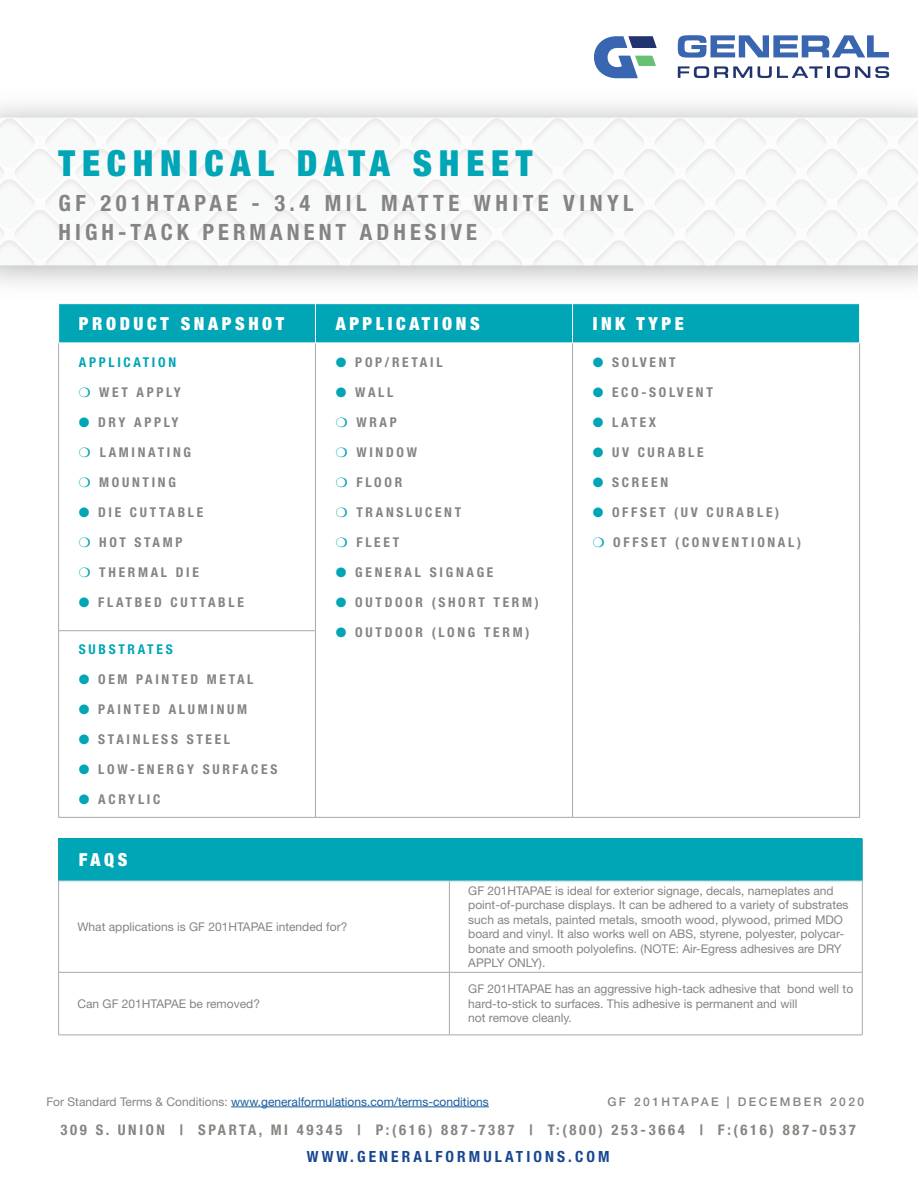
<style>
.page{position:relative;width:918px;height:1188px;background:#fff}
.page>*{position:absolute;margin:0;border:0;box-sizing:border-box;transform-origin:0 0}
.t1{font:900 condensed 36px "Helvetica Neue LT Std";letter-spacing:.19em;color:#00a5b6}
.t2{font:700 condensed 22.5px "Helvetica Neue LT Std";letter-spacing:.2em;color:#858483}
.t3{font:700 condensed 22.5px "Helvetica Neue LT Std";letter-spacing:.18em;color:#858483}
.t4{font:900 condensed 18px "Helvetica Neue LT Std";letter-spacing:.2em;color:#fff}
.t5{font:700 condensed 15.45px "Helvetica Neue LT Std";letter-spacing:.2em;color:#174791}
.t6{font:700 condensed 14.7px "Helvetica Neue LT Std";letter-spacing:.18em;color:#858582}
.t7{font:700 condensed 13.5px "Helvetica Neue LT Std";letter-spacing:.2em;color:#858483}
.t8{font:700 condensed 13.5px "Helvetica Neue LT Std";letter-spacing:.2em;color:#00a5b6}
.Table_Text{font:12px/14.4px "Helvetica Neue LT Std";color:#858483}
.t9{font:12px "Helvetica Neue LT Std";color:#175d9e}
.t10{font:500 12px "Helvetica Neue LT Std";letter-spacing:.2em;color:#858483}
.s1{color:#00a5b6}
.s2{color:#858483}
</style>
<div class="page">
<img style="left:0;top:118px;width:686px;height:147px">
<img style="left:686px;top:118px;width:232px;height:147px">
<svg style="left:678px;top:66px;width:74px;height:12px"></svg>
<svg style="left:758px;top:66px;width:131px;height:12px"></svg>
<svg style="left:678px;top:35px;width:211px;height:23px"></svg>
<svg style="left:594px;top:36px;width:63px;height:42px"></svg>
<hr style="left:231px;top:1107px;width:258px;height:1px;background:#175d9e">
<div style="left:59px;top:304px;width:800px;height:39px;background:#00a5b6"></div>
<hr style="left:58px;top:343px;width:1px;height:288px;background:#a8a9ad">
<hr style="left:315px;top:343px;width:1px;height:288px;background:#a8a9ad">
<hr style="left:572px;top:343px;width:1px;height:288px;background:#a8a9ad">
<hr style="left:859px;top:343px;width:1px;height:288px;background:#a8a9ad">
<hr style="left:58px;top:630px;width:258px;height:1px;background:#a8a9ad">
<hr style="left:58px;top:631px;width:1px;height:186px;background:#a8a9ad">
<hr style="left:315px;top:631px;width:1px;height:186px;background:#a8a9ad">
<hr style="left:572px;top:631px;width:1px;height:186px;background:#a8a9ad">
<hr style="left:859px;top:631px;width:1px;height:186px;background:#a8a9ad">
<hr style="left:58px;top:817px;width:257px;height:1px;background:#a8a9ad">
<hr style="left:315px;top:817px;width:258px;height:1px;background:#a8a9ad">
<hr style="left:573px;top:817px;width:287px;height:1px;background:#a8a9ad">
<hr style="left:315px;top:304px;width:1px;height:39px;background:#fff">
<hr style="left:572px;top:304px;width:1px;height:39px;background:#fff">
<hr style="left:58px;top:343px;width:257px;height:1px;background:#fff">
<hr style="left:315px;top:343px;width:258px;height:1px;background:#fff">
<hr style="left:573px;top:343px;width:287px;height:1px;background:#fff">
<div style="left:59px;top:838px;width:803px;height:43px;background:#00a5b6"></div>
<hr style="left:449px;top:881px;width:1px;height:91px;background:#a8a9ad">
<hr style="left:58px;top:972px;width:391px;height:1px;background:#a8a9ad">
<hr style="left:449px;top:972px;width:413px;height:1px;background:#a8a9ad">
<hr style="left:449px;top:973px;width:1px;height:62px;background:#a8a9ad">
<hr style="left:58px;top:838px;width:1px;height:43px;background:#209da5">
<hr style="left:862px;top:838px;width:1px;height:43px;background:#209da5">
<hr style="left:58px;top:881px;width:391px;height:1px;background:#aacfd4">
<hr style="left:449px;top:881px;width:413px;height:1px;background:#aacfd4">
<hr style="left:58px;top:881px;width:1px;height:91px;background:#a8a9ad">
<hr style="left:862px;top:881px;width:1px;height:91px;background:#a8a9ad">
<hr style="left:58px;top:973px;width:1px;height:62px;background:#a8a9ad">
<hr style="left:862px;top:973px;width:1px;height:62px;background:#a8a9ad">
<hr style="left:58px;top:1035px;width:391px;height:1px;background:#a8a9ad">
<hr style="left:449px;top:1035px;width:413px;height:1px;background:#a8a9ad">
<p class="t1" style="left:59px;top:141px;width:475px">TECHNICAL DATA SHEET</p>
<p class="t2" style="left:59px;top:189px;width:577px">GF 201HTAPAE - 3.4 MIL MATTE WHITE VINYL</p>
<p class="t3" style="left:59px;top:218px;width:420px">HIGH-TACK PERMANENT ADHESIVE</p>
<p class="t4" style="left:79px;top:312px;width:207px">PRODUCT SNAPSHOT</p>
<p class="t4" style="left:336px;top:312px;width:145px">APPLICATIONS</p>
<p class="t4" style="left:593px;top:312px;width:92px">INK TYPE</p>
<p class="t8" style="left:79px;top:354px;width:99px">APPLICATION</p>
<p class="t7" style="left:79px;top:384px;width:104px"><span class="s1">❍</span> WET APPLY</p>
<p class="t7" style="left:79px;top:414px;width:101px"><span class="s1">●</span> DRY APPLY</p>
<p class="t7" style="left:79px;top:444px;width:114px"><span class="s1">❍</span> LAMINATING</p>
<p class="t7" style="left:79px;top:474px;width:99px"><span class="s1">❍</span> MOUNTING</p>
<p class="t7" style="left:79px;top:504px;width:126px"><span class="s1">●</span> DIE CUTTABLE</p>
<p class="t7" style="left:79px;top:534px;width:105px"><span class="s1">❍</span> HOT STAMP</p>
<p class="t7" style="left:79px;top:564px;width:122px"><span class="s1">❍</span> THERMAL DIE</p>
<p class="t7" style="left:79px;top:594px;width:167px"><span class="s1">●</span> FLATBED CUTTABLE</p>
<p class="t7" style="left:336px;top:354px;width:108px"><span class="s1">●</span> POP/RETAIL</p>
<p class="t7" style="left:336px;top:384px;width:59px"><span class="s1">●</span> WALL</p>
<p class="t7" style="left:336px;top:414px;width:63px"><span class="s1">❍</span> WRAP</p>
<p class="t7" style="left:336px;top:444px;width:83px"><span class="s1">❍</span> WINDOW</p>
<p class="t7" style="left:336px;top:474px;width:68px"><span class="s1">❍</span> FLOOR</p>
<p class="t7" style="left:336px;top:504px;width:127px"><span class="s1">❍</span> TRANSLUCENT</p>
<p class="t7" style="left:336px;top:534px;width:65px"><span class="s1">❍</span> FLEET</p>
<p class="t7" style="left:336px;top:564px;width:159px"><span class="s1">●</span> GENERAL SIGNAGE</p>
<p class="t7" style="left:336px;top:594px;width:205px"><span class="s1">●</span> OUTDOOR (SHORT TERM)</p>
<p class="t7" style="left:336px;top:624px;width:195px"><span class="s1">●</span> OUTDOOR (LONG TERM)</p>
<p class="t7" style="left:593px;top:354px;width:85px"><span class="s1">●</span> SOLVENT</p>
<p class="t7" style="left:593px;top:384px;width:122px"><span class="s1">●</span> ECO-SOLVENT</p>
<p class="t7" style="left:593px;top:414px;width:65px"><span class="s1">●</span> LATEX</p>
<p class="t7" style="left:593px;top:444px;width:112px"><span class="s1">●</span> UV CURABLE</p>
<p class="t7" style="left:593px;top:474px;width:77px"><span class="s1">●</span> SCREEN</p>
<p class="t7" style="left:593px;top:504px;width:188px"><span class="s1">●</span> OFFSET (UV CURABLE)</p>
<p class="t7" style="left:593px;top:534px;width:210px"><span class="s1">❍</span> OFFSET (CONVENTIONAL)</p>
<p class="t8" style="left:79px;top:641px;width:95px">SUBSTRATES</p>
<p class="t7" style="left:79px;top:671px;width:176px"><span class="s1">●</span> OEM PAINTED METAL</p>
<p class="t7" style="left:79px;top:701px;width:170px"><span class="s1">●</span> PAINTED ALUMINUM</p>
<p class="t7" style="left:79px;top:731px;width:153px"><span class="s1">●</span> STAINLESS STEEL</p>
<p class="t7" style="left:79px;top:761px;width:200px"><span class="s1">●</span> LOW-ENERGY SURFACES</p>
<p class="t7" style="left:79px;top:791px;width:83px"><span class="s1">●</span> ACRYLIC</p>
<p class="t4" style="left:79px;top:849px;width:50px">FAQS</p>
<p class="Table_Text" style="left:78px;top:919px;width:271px">What applications is GF 201HTAPAE intended for?</p>
<p class="Table_Text" style="left:78px;top:996px;width:184px">Can GF 201HTAPAE be removed?</p>
<p class="Table_Text" style="left:468px;top:883px;width:382px">GF 201HTAPAE is ideal for exterior signage, decals, nameplates and point-of-purchase displays. It can be adhered to a variety of substrates such as metals, painted metals, smooth wood, plywood, primed MDO board and vinyl. It also works well on ABS, styrene, polyester, polycar&shy;bonate and smooth polyolefins. (NOTE: Air-Egress adhesives are DRY APPLY ONLY).</p>
<p class="Table_Text" style="left:468px;top:982px;width:386px">GF 201HTAPAE has an aggressive high-tack adhesive that bond well to hard-to-stick to surfaces. This adhesive is permanent and will</p>
<p class="Table_Text" style="left:468px;top:1011px;width:105px">not remove cleanly.</p>
<p class="t9" style="left:46px;top:1094px;width:444px"><span class="s2">For Standard Terms &amp; Conditions:</span> www.generalformulations.com/terms-conditions</p>
<p class="t10" style="left:607px;top:1095px;width:258px">GF 201HTAPAE | DECEMBER 2020</p>
<p class="t6" style="left:61px;top:1121px;width:797px">309 S. UNION | SPARTA, MI 49345 | P:(616) 887-7387 | T:(800) 253-3664 | F:(616) 887-0537</p>
<p class="t5" style="left:307px;top:1147px;width:304px">WWW.GENERALFORMULATIONS.COM</p>
</div>
